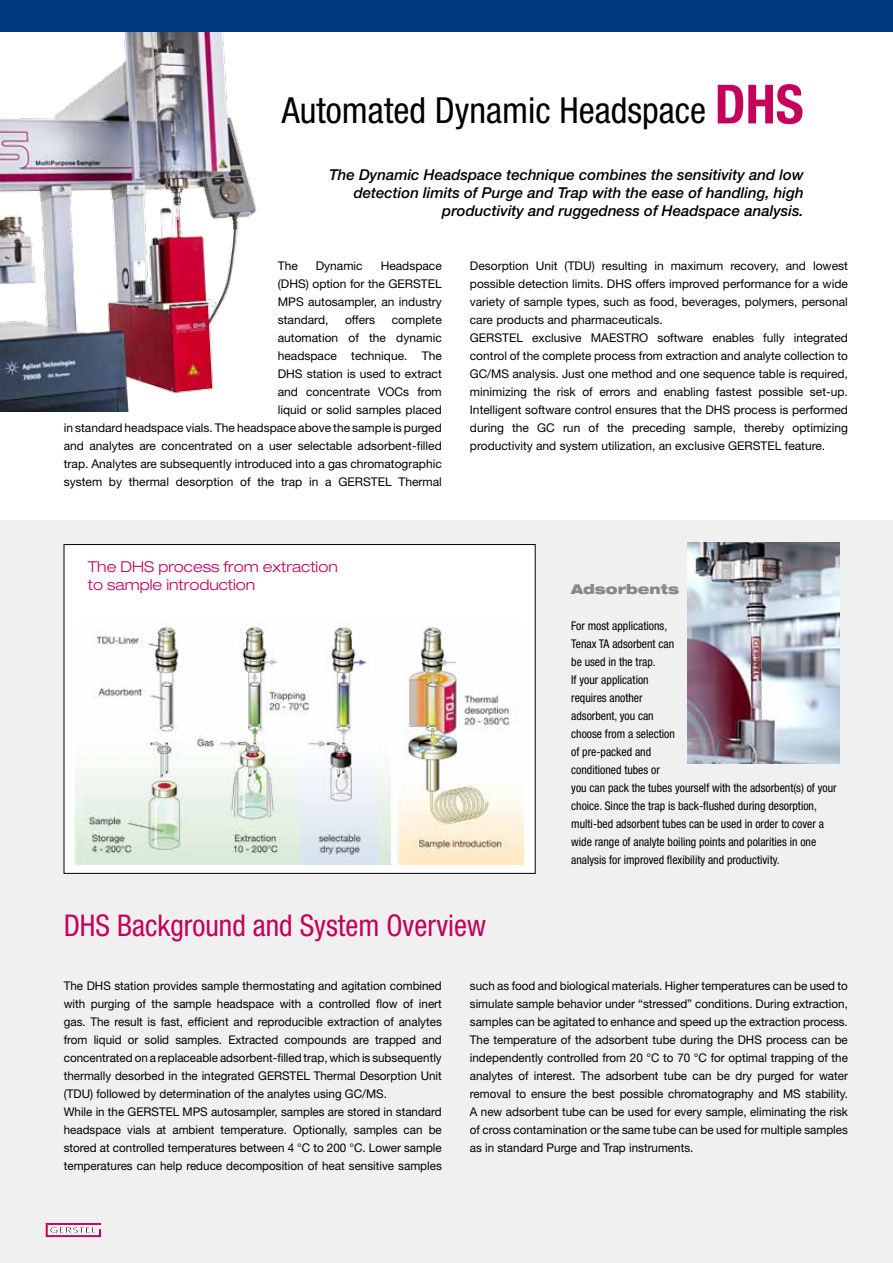
<style>
.page{position:relative;width:893px;height:1263px;background:#fff}
.page>*{position:absolute;margin:0;border:0;box-sizing:border-box;transform-origin:0 0}
.t1{font:condensed 36px "Helvetica Neue";color:#000}
.t2{font:condensed 30px "Helvetica Neue";color:#c5005a}
.t3{font:italic 500 15px/18px "Helvetica Neue";color:#000;text-align:right}
.t4{font:300 expanded 15px/18px "Helvetica Neue";color:#c5005a}
.t5{font:900 expanded 13.5px "Helvetica Neue";color:#87888a}
.t6{font:12px/18px "Helvetica Neue";color:#000;text-align:justify}
.t7{font:condensed 12px/18px "Helvetica Neue";color:#000}
.s1{font-weight:700;font-size:54px;color:#c5005a}
</style>
<div class="page">
<div style="left:0;top:520px;width:893px;height:743px;background:#f0f0f1"></div>
<img style="left:0;top:32px;width:257px;height:379px">
<svg style="left:46px;top:1223px;width:55px;height:14px"></svg>
<div style="left:0;top:0;width:893px;height:32px;background:#003882"></div>
<div style="left:64px;top:544px;width:471px;height:329px;background:#fff"></div>
<img style="left:75px;top:622px;width:448px;height:243px">
<img style="left:687px;top:543px;width:153px;height:220px">
<h1 class="t1" style="left:282px;top:90px;width:523px">Automated Dynamic Headspace <span class="s1">DHS</span></h1>
<p class="t3" style="left:329px;top:166px;width:476px">The Dynamic Headspace technique combines the sensitivity and low detection limits of Purge and Trap with the ease of handling, high productivity and ruggedness of Headspace analysis.</p>
<p class="t6" style="left:278px;top:257px;width:22px">The</p>
<p class="t6" style="left:316px;top:257px;width:48px">Dynamic</p>
<p class="t6" style="left:278px;top:257px;width:165px;text-indent:103px">Headspace (DHS) option for the GERSTEL MPS autosampler, an industry standard,</p>
<p class="t6" style="left:345px;top:311px;width:32px">offers</p>
<p class="t6" style="left:64px;top:311px;width:380px;text-align:right">complete<br>automation of the dynamic<br>headspace technique. The<br>DHS station is used to extract<br>and concentrate VOCs from<br>liquid or solid samples placed<br>in standard headspace vials. The headspace above the sample is purged and analytes are concentrated on a user selectable adsorbent-filled trap. Analytes are subsequently introduced into a gas chromatographic system by thermal desorption of the trap in a GERSTEL Thermal</p>
<p class="t6" style="left:470px;top:257px;width:380px;text-align:left">Desorption Unit (TDU) resulting in maximum recovery, and lowest possible detection limits. DHS offers improved performance for a wide variety of sample types, such as food, beverages, polymers, personal care products and pharmaceuticals.<br>GERSTEL exclusive MAESTRO software enables fully integrated control of the complete process from extraction and analyte collection to GC/MS analysis. Just one method and one sequence table is required, minimizing the risk of errors and enabling fastest possible set-up.<br>Intelligent software control ensures that the DHS process is performed during the GC run of the preceding sample, thereby optimizing productivity and system utilization, an exclusive GERSTEL feature.</p>
<p class="t4" style="left:88px;top:557px;width:251px">The DHS process from extraction to sample introduction</p>
<p class="t5" style="left:571px;top:580px;width:109px">Adsorbents</p>
<p class="t7" style="left:571px;top:617px;width:267px">For most applications,<br>Tenax TA adsorbent can<br>be used in the trap.<br>If your application<br>requires another<br>adsorbent, you can<br>choose from a selection<br>of pre-packed and<br>conditioned tubes or<br>you can pack the tubes yourself with the adsorbent(s) of your choice. Since the trap is back-flushed during desorption, multi-bed adsorbent tubes can be used in order to cover a wide range of analyte boiling points and polarities in one analysis for improved flexibility and productivity.</p>
<h2 class="t2" style="left:64px;top:908px;width:424px">DHS Background and System Overview</h2>
<p class="t6" style="left:64px;top:977px;width:380px;text-align:left">The DHS station provides sample thermostating and agitation combined with purging of the sample headspace with a controlled flow of inert gas. The result is fast, efficient and reproducible extraction of analytes from liquid or solid samples. Extracted compounds are trapped and concentrated on a replaceable adsorbent-filled trap, which is subsequently thermally desorbed in the integrated GERSTEL Thermal Desorption Unit (TDU) followed by determination of the analytes using GC/MS.<br>While in the GERSTEL MPS autosampler, samples are stored in standard headspace vials at ambient temperature. Optionally, samples can be stored at controlled temperatures between 4 °C to 200 °C. Lower sample temperatures can help reduce decomposition of heat sensitive samples</p>
<p class="t6" style="left:470px;top:977px;width:380px">such as food and biological materials. Higher temperatures can be used to simulate sample behavior under “stressed” conditions. During extraction, samples can be agitated to enhance and speed up the extraction process.<br>The temperature of the adsorbent tube during the DHS process can be independently controlled from 20 °C to 70 °C for optimal trapping of the analytes of interest. The adsorbent tube can be dry purged for water removal to ensure the best possible chromatography and MS stability.<br>A new adsorbent tube can be used for every sample, eliminating the risk of cross contamination or the same tube can be used for multiple samples as in standard Purge and Trap instruments.</p>
</div>
